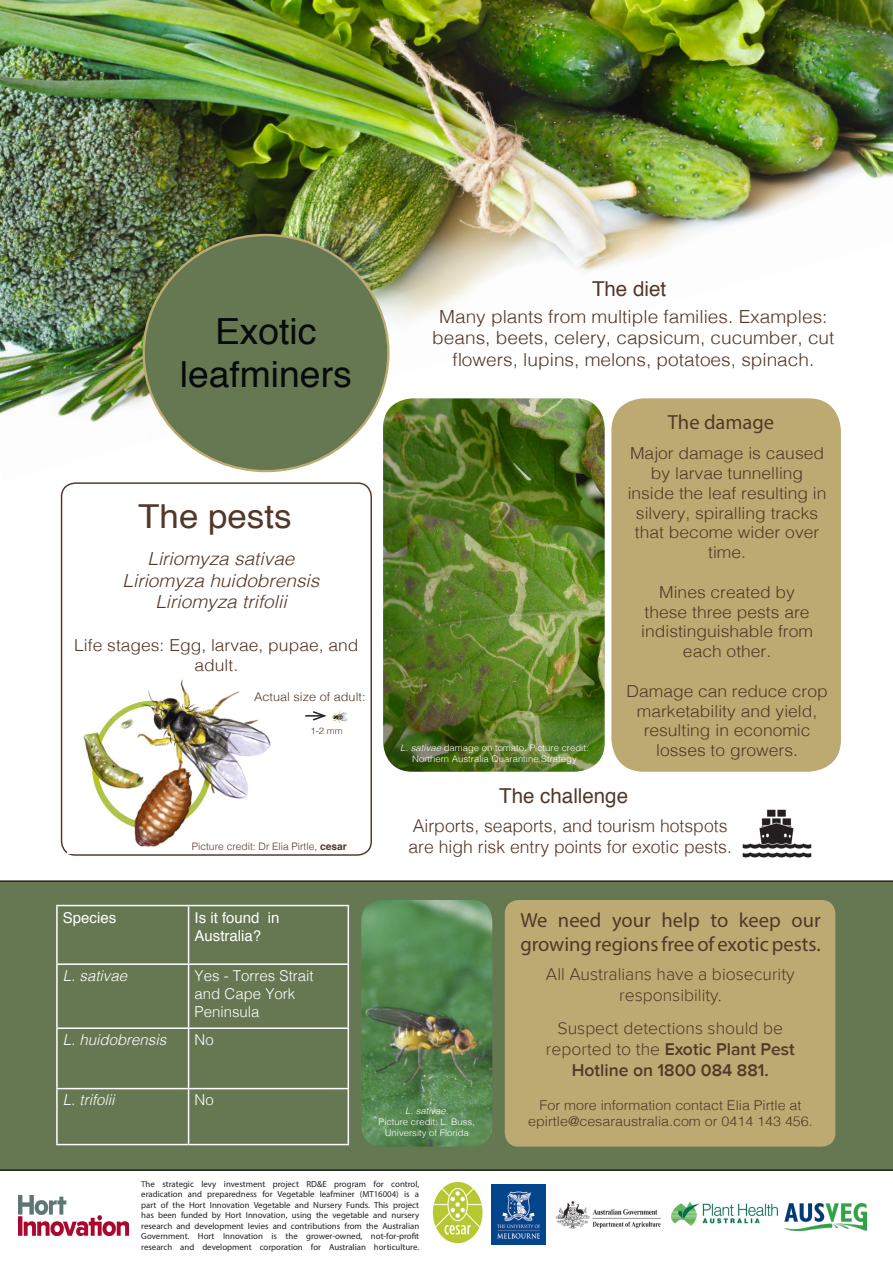
<style>
.page{position:relative;width:893px;height:1263px;background:#fff}
.page>*{position:absolute;margin:0;border:0;box-sizing:border-box;transform-origin:0 0}
.t1{font:36px "Helvetica";color:#070a0a;scale:1.04 1}
.t2{font:33px "Helvetica";color:#533728;scale:1.06 1}
.Paragraph_Style_1{font:20.55px/24.6px "Myriad Pro";color:#533728}
.t3{font:20.55px "Helvetica";color:#533728}
.Paragraph_Style_4{font:300 18px/21.6px "Helvetica";color:#533728;text-align:center;scale:1.06 1}
.Paragraph_Style_4-2{font:italic 300 18px "Helvetica";color:#533728;scale:1.06 1}
.Paragraph_Style_3{font:300 17.55px/21.1px "Proxima Nova";color:#533728;text-align:center}
.Paragraph_Style_4-3{font:300 17.55px/21.1px "Helvetica";color:#533728}
.Paragraph_Style_4-4{font:300 16.5px/19.8px "Helvetica";color:#533728;text-align:center;scale:1.06 1}
.t4{font:300 15px/18px "Helvetica";color:#fff}
.t5{font:italic 300 15px "Helvetica";color:#fff}
.t6{font:15px "Helvetica";color:#fff}
.Paragraph_Style_3-2{font:300 13.5px/16.2px "Helvetica";color:#533728;text-align:center;scale:1.06 1}
.Paragraph_Style_3-3{font:300 12px "Helvetica";color:#533728;scale:1.06 1}
.Paragraph_Style_3-4{font:300 10.2px "Helvetica";color:#533728}
.Paragraph_Style_3-5{font:300 9px/10.8px "Helvetica";color:#fff;text-align:center;scale:1.06 1}
.Paragraph_Style_3-6{font:italic 300 9px "Helvetica";color:#fff;scale:1.06 1}
.Paragraph_Style_3-7{font:300 9px "Helvetica";color:#533728;scale:1.06 1}
.Paragraph_Style_4-5{font:8.85px/10.5px "Myriad Pro";color:#231f20;text-align:justify}
.s1{font-weight:700}
.s2{font-style:italic}
.s3{font-style:normal}
.s4{font-weight:600}
.s5{color:#533728}
</style>
<div class="page">
<img style="left:0;top:0;width:893px;height:473px">
<div style="left:61px;top:482px;width:311px;height:374px;border:1px solid #533728;border-radius:14px"></div>
<img style="left:18px;top:1195px;width:111px;height:40px">
<div style="left:0;top:880px;width:893px;height:291px;background:#657852"></div>
<div style="left:505px;top:900px;width:330px;height:247px;background:#bdaa72;border-radius:14px"></div>
<img style="left:383px;top:398px;width:222px;height:374px">
<img style="left:742px;top:809px;width:70px;height:49px">
<div style="left:611px;top:398px;width:230px;height:374px;background:#bdaa72;border-radius:32px"></div>
<img style="left:67px;top:679px;width:204px;height:175px">
<div style="left:144px;top:235px;width:244px;height:236px;background:#657852;border-radius:50%"></div>
<img style="left:785px;top:1204px;width:82px;height:27px">
<img style="left:671px;top:1203px;width:106px;height:23px">
<img style="left:432px;top:1181px;width:51px;height:63px">
<img style="left:556px;top:1200px;width:105px;height:29px">
<img style="left:491px;top:1184px;width:55px;height:60px">
<svg style="left:305px;top:711px;width:22px;height:10px"></svg>
<img style="left:331px;top:711px;width:17px;height:12px">
<img style="left:361px;top:900px;width:131px;height:247px">
<hr style="left:189px;top:905px;width:160px;height:1px;background:#fff">
<hr style="left:348px;top:906px;width:1px;height:57px;background:#fff">
<hr style="left:189px;top:963px;width:160px;height:2px;background:#fff">
<hr style="left:348px;top:965px;width:1px;height:62px;background:#fff">
<hr style="left:189px;top:1027px;width:160px;height:2px;background:#fff">
<hr style="left:348px;top:1029px;width:1px;height:59px;background:#fff">
<hr style="left:189px;top:1088px;width:160px;height:1px;background:#fff">
<hr style="left:348px;top:1089px;width:1px;height:55px;background:#fff">
<hr style="left:189px;top:1144px;width:160px;height:1px;background:#fff">
<hr style="left:56px;top:905px;width:133px;height:1px;background:#fff">
<hr style="left:56px;top:906px;width:2px;height:57px;background:#fff">
<hr style="left:188px;top:906px;width:1px;height:57px;background:#fff">
<hr style="left:56px;top:963px;width:133px;height:2px;background:#fff">
<hr style="left:56px;top:965px;width:2px;height:62px;background:#fff">
<hr style="left:188px;top:965px;width:1px;height:62px;background:#fff">
<hr style="left:56px;top:1027px;width:133px;height:2px;background:#fff">
<hr style="left:56px;top:1029px;width:2px;height:59px;background:#fff">
<hr style="left:188px;top:1029px;width:1px;height:59px;background:#fff">
<hr style="left:56px;top:1088px;width:133px;height:1px;background:#fff">
<hr style="left:56px;top:1089px;width:2px;height:55px;background:#fff">
<hr style="left:188px;top:1089px;width:1px;height:55px;background:#fff">
<hr style="left:56px;top:1144px;width:133px;height:1px;background:#fff">
<p class="t1" style="left:215px;top:303px;width:99px">Exotic</p>
<p class="t1" style="left:180px;top:346px;width:167px">leafminers</p>
<p class="t2" style="left:138px;top:491px;width:146px">The pests</p>
<p class="Paragraph_Style_4-2" style="left:147px;top:543px;width:140px">Liriomyza sativae</p>
<p class="Paragraph_Style_4-2" style="left:123px;top:565px;width:187px">Liriomyza huidobrensis</p>
<p class="Paragraph_Style_4-2" style="left:155px;top:587px;width:125px">Liriomyza trifolii</p>
<p class="Paragraph_Style_4-4" style="left:74px;top:634px;width:270px">Life stages: Egg, larvae, pupae, and adult.</p>
<p class="Paragraph_Style_3-3" style="left:254px;top:687px;width:107px">Actual size of adult:</p>
<p class="Paragraph_Style_3-7" style="left:310px;top:723px;width:32px">1-2 mm</p>
<p class="Paragraph_Style_3-4" style="left:192px;top:837px;width:157px">Picture credit: Dr Elia Pirtle, <span class="s1">cesar</span></p>
<p class="t3" style="left:592px;top:273px;width:76px">The diet</p>
<p class="Paragraph_Style_4" style="left:432px;top:304px;width:381px">Many plants from multiple families. Examples: beans, beets, celery, capsicum, cucumber, cut flowers, lupins, melons, potatoes, spinach.</p>
<p class="Paragraph_Style_3-5" style="left:400px;top:742px;width:179px"><span class="s2">L. sativae</span> damage on tomato. Picture credit:<br>Northern Australia Quarantine Strategy</p>
<p class="Paragraph_Style_1" style="left:668px;top:410px;width:108px">The damage</p>
<p class="Paragraph_Style_4-4" style="left:628px;top:442px;width:189px">Major damage is caused by larvae tunnelling inside the leaf resulting in silvery, spiralling tracks that become wider over time.</p>
<p class="Paragraph_Style_4-4" style="left:641px;top:581px;width:163px">Mines created by these three pests are indistinguishable from each other.</p>
<p class="Paragraph_Style_4-4" style="left:626px;top:680px;width:191px">Damage can reduce crop marketability and yield, resulting in economic losses to growers.</p>
<p class="t3" style="left:499px;top:780px;width:130px">The challenge</p>
<p class="Paragraph_Style_4-3" style="left:408px;top:814px;width:325px">Airports, seaports, and tourism hotspots are high risk entry points for exotic pests.</p>
<p class="t6" style="left:63px;top:906px;width:55px">Species</p>
<p class="t6" style="left:195px;top:906px;width:87px">Is it found in</p>
<p class="t6" style="left:195px;top:924px;width:68px">Australia?</p>
<p class="t5" style="left:63px;top:963px;width:66px">L. sativae</p>
<p class="t4" style="left:195px;top:965px;width:121px">Yes - Torres Strait and Cape York</p>
<p class="t4" style="left:195px;top:1001px;width:67px">Peninsula</p>
<p class="t5" style="left:63px;top:1027px;width:105px">L. huidobrensis</p>
<p class="t4" style="left:195px;top:1029px;width:21px">No</p>
<p class="t5" style="left:63px;top:1087px;width:53px">L. trifolii</p>
<p class="t4" style="left:195px;top:1090px;width:21px">No</p>
<p class="Paragraph_Style_3-6" style="left:405px;top:1103px;width:42px">L. sativae<span class="s3">.</span></p>
<p class="Paragraph_Style_3-5" style="left:379px;top:1116px;width:92px">Picture credit: L. Buss,</p>
<p class="Paragraph_Style_3-5" style="left:385px;top:1127px;width:81px">University of Florida</p>
<p class="Paragraph_Style_1" style="left:520px;top:907px;width:302px">We need your help to keep our growing regions free of exotic pests.</p>
<p class="Paragraph_Style_3" style="left:546px;top:964px;width:250px">All Australians have a biosecurity responsibility.</p>
<p class="Paragraph_Style_3" style="left:546px;top:1018px;width:250px">Suspect detections should be reported to the <span class="s4">Exotic Plant Pest<br>Hotline on 1800 084 881.</span></p>
<p class="Paragraph_Style_3-2" style="left:528px;top:1096px;width:270px">For more information contact Elia Pirtle at epirtle@cesaraustralia.com or 0414 143 456.</p>
<p class="Paragraph_Style_4-5" style="left:141px;top:1178px;width:279px"><span class="s5">T</span>he strategic levy investment project RD&amp;E program for control, eradication and preparedness for Vegetable leafminer (MT16004) is a part of the Hort Innovation Vegetable and Nursery Funds. This project has been funded by Hort Innovation, using the vegetable and nursery research and development levies and contributions from the Australian Government. Hort Innovation is the grower-owned, not-for-profit research and development corporation for Australian horticulture.</p>
</div>
